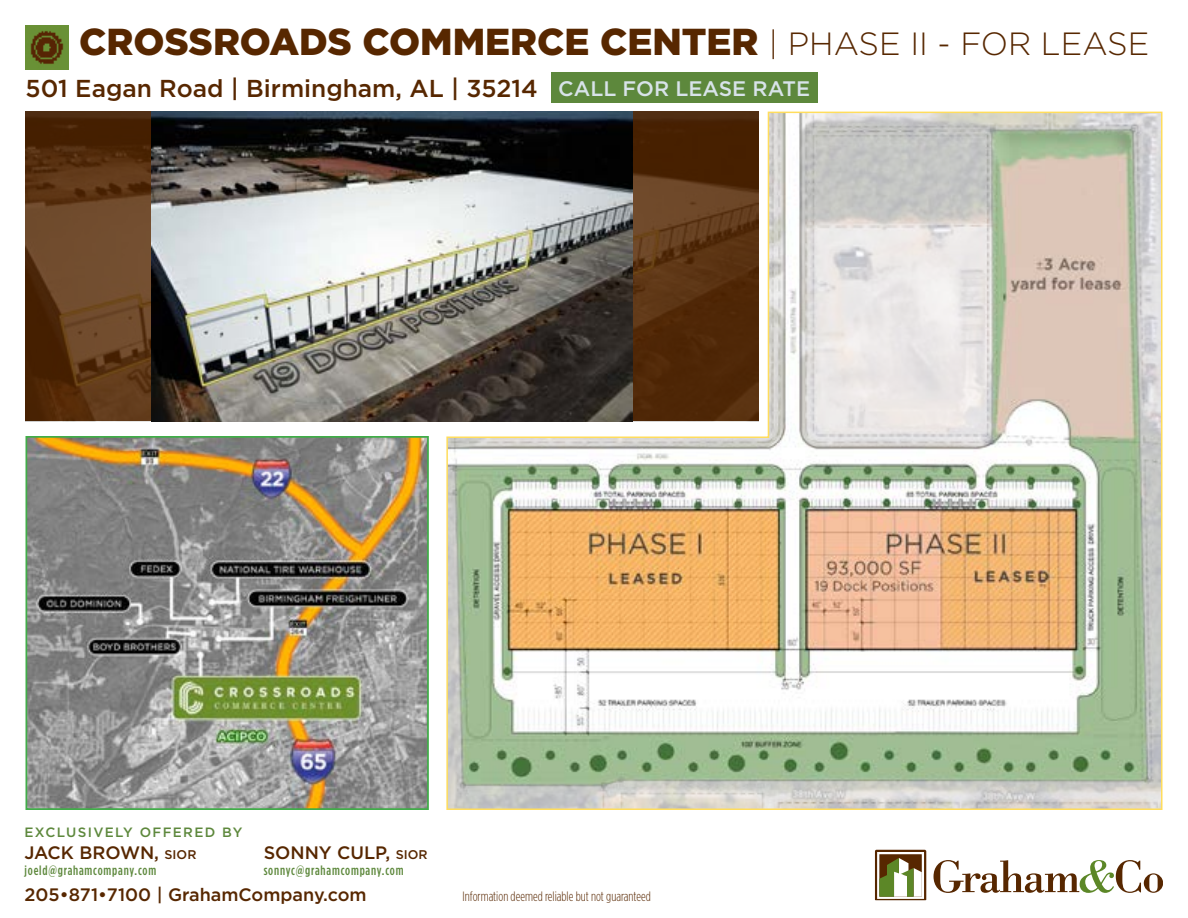
<style>
.page{position:relative;width:1188px;height:918px;background:#fff}
.page>*{position:absolute;margin:0;border:0;box-sizing:border-box;transform-origin:0 0}
.t1{font:900 37.5px "Gotham";color:#572700}
.t2{font:500 24.45px "Gotham";color:#572700}
.t3{font:500 21px "Gotham";color:#d8e3e9}
.t4{font:500 18px "Gotham";color:#572700}
.t5{font:500 13.5px "Gotham Condensed";letter-spacing:.06em;color:#5d883c}
.t6{font:300 13.5px "Gotham Condensed";color:#572700}
.t7{font:500 13.5px "Gotham";letter-spacing:.1em;color:#5d883c}
.s1{font-weight:300;font-size:32.1px}
.s2{font-size:12.6px}
</style>
<div class="page">
<svg style="left:934px;top:860px;width:229px;height:33px"></svg>
<svg style="left:875px;top:850px;width:51px;height:50px"></svg>
<div style="left:551px;top:73px;width:267px;height:30px;background:#5d883c"></div>
<img style="left:26px;top:26px;width:43px;height:43px">
<img style="left:28px;top:439px;width:398px;height:368px">
<div style="left:25px;top:436px;width:404px;height:374px;border:2px solid #41ad49"></div>
<img style="left:26px;top:112px;width:126px;height:309px">
<img style="left:152px;top:112px;width:294px;height:309px">
<img style="left:446px;top:111px;width:717px;height:699px">
<h1 class="t1" style="left:79px;top:20px;width:1072px">CROSSROADS COMMERCE CENTER <span class="s1">| PHASE II - FOR LEASE</span></h1>
<h2 class="t2" style="left:26px;top:74px;width:514px">501 Eagan Road | Birmingham, AL | 35214</h2>
<p class="t3" style="left:558px;top:76px;width:253px">CALL FOR LEASE RATE</p>
<p class="t7" style="left:25px;top:825px;width:219px">EXCLUSIVELY OFFERED BY</p>
<p class="t4" style="left:25px;top:842px;width:173px">JACK BROWN, <span class="s2">SIOR</span></p>
<p class="t5" style="left:25px;top:863px;width:133px">joeld@grahamcompany.com</p>
<p class="t4" style="left:264px;top:842px;width:165px">SONNY CULP, <span class="s2">SIOR</span></p>
<p class="t5" style="left:264px;top:863px;width:141px">sonnyc@grahamcompany.com</p>
<p class="t4" style="left:25px;top:884px;width:344px">205•871•7100 | GrahamCompany.com</p>
<p class="t6" style="left:463px;top:889px;width:190px">Information deemed reliable but not guaranteed</p>
</div>
